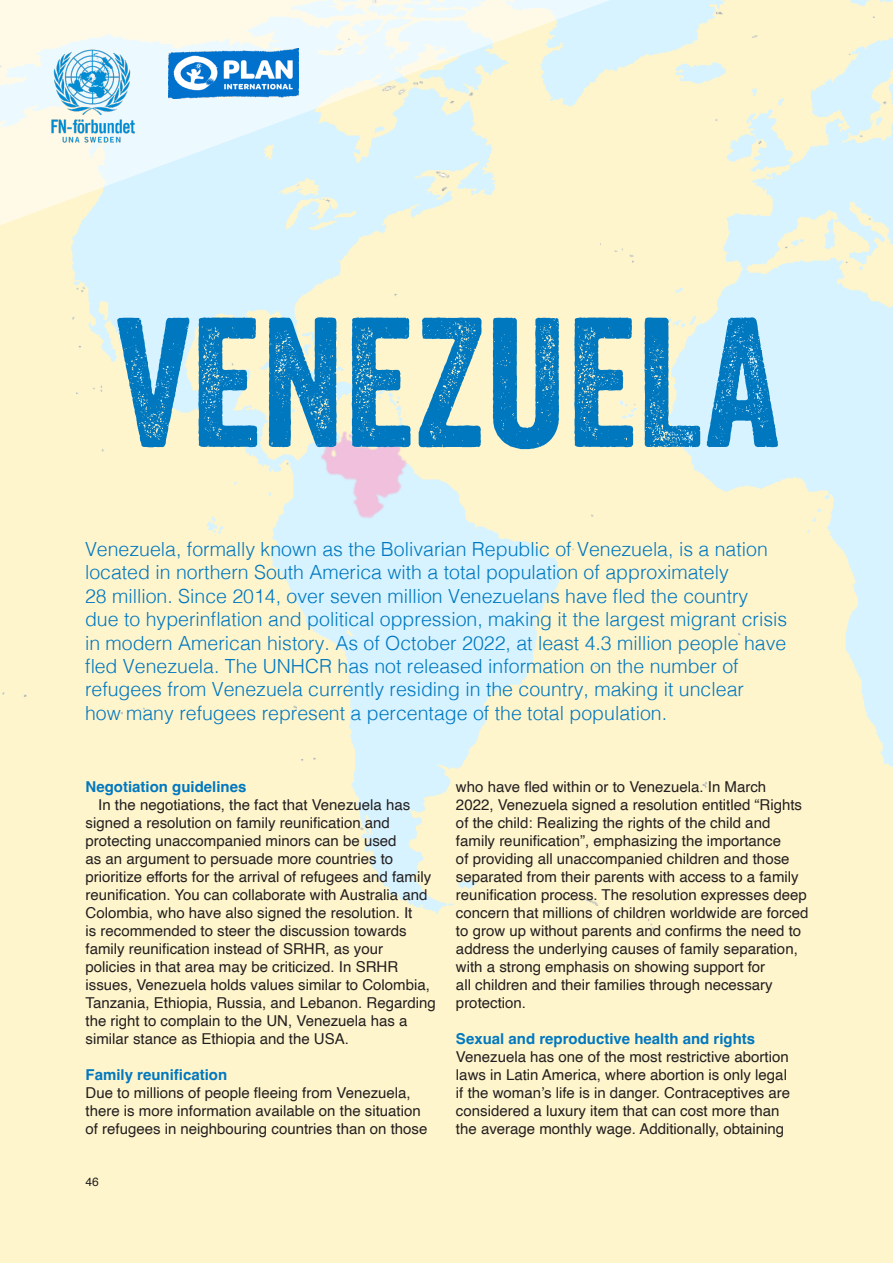
<style>
.page{position:relative;width:893px;height:1263px;background:#fff5cc}
.page>*{position:absolute;margin:0;border:0;box-sizing:border-box;transform-origin:0 0}
.Rubrik_Veneer{font:178.5px "Veneer";color:#0078c0}
.Rubrik_Helvetica_thi{font:300 19.5px/23.4px "Helvetica";color:#0078c0}
.Brödtext_efter_rubri{font:15px/18px "Helvetica";color:#231f20}
.Brödtext{font:15px/18px "Helvetica";color:#231f20}
.Rubrik_Helvetica_Bol{font:700 15px "Helvetica";color:#0078c0}
.t1{font:12px "Helvetica";color:#231f20}
</style>
<div class="page">
<img style="left:2px;top:0;width:891px;height:937px">
<svg style="left:0;top:0;width:808px;height:307px"></svg>
<img style="left:47px;top:47px;width:92px;height:98px">
<img style="left:169px;top:49px;width:129px;height:50px">
<p class="Rubrik_Veneer" style="left:116px;top:274px;width:666px">VENEZUELA</p>
<p class="Rubrik_Helvetica_thi" style="left:85px;top:536px;width:704px">Venezuela, formally known as the Bolivarian Republic of Venezuela, is a nation located in northern South America with a total population of approximately<br>28 million. Since 2014, over seven million Venezuelans have fled the country<br>due to hyperinflation and political oppression, making it the largest migrant crisis in modern American history. As of October 2022, at least 4.3 million people have fled Venezuela. The UNHCR has not released information on the number of refugees from Venezuela currently residing in the country, making it unclear<br>how many refugees represent a percentage of the total population.</p>
<p class="Rubrik_Helvetica_Bol" style="left:86px;top:777px;width:162px">Negotiation guidelines</p>
<p class="Brödtext" style="left:86px;top:796px;width:352px;text-indent:13px">In the negotiations, the fact that Venezuela has signed a resolution on family reunification and protecting unaccompanied minors can be used<br>as an argument to persuade more countries to prioritize efforts for the arrival of refugees and family reunification. You can collaborate with Australia and Colombia, who have also signed the resolution. It<br>is recommended to steer the discussion towards family reunification instead of SRHR, as your policies in that area may be criticized. In SRHR issues, Venezuela holds values similar to Colombia, Tanzania, Ethiopia, Russia, and Lebanon. Regarding the right to complain to the UN, Venezuela has a similar stance as Ethiopia and the USA.</p>
<p class="Rubrik_Helvetica_Bol" style="left:86px;top:1065px;width:143px">Family reunification</p>
<p class="Brödtext_efter_rubri" style="left:86px;top:1084px;width:343px">Due to millions of people fleeing from Venezuela, there is more information available on the situation of refugees in neighbouring countries than on those</p>
<p class="t1" style="left:86px;top:1172px;width:15px">46</p>
<p class="Brödtext_efter_rubri" style="left:456px;top:778px;width:354px">who have fled within or to Venezuela. In March<br>2022, Venezuela signed a resolution entitled “Rights of the child: Realizing the rights of the child and family reunification”, emphasizing the importance<br>of providing all unaccompanied children and those separated from their parents with access to a family reunification process. The resolution expresses deep concern that millions of children worldwide are forced to grow up without parents and confirms the need to address the underlying causes of family separation, with a strong emphasis on showing support for<br>all children and their families through necessary protection.</p>
<p class="Rubrik_Helvetica_Bol" style="left:456px;top:1029px;width:301px">Sexual and reproductive health and rights</p>
<p class="Brödtext_efter_rubri" style="left:456px;top:1048px;width:336px">Venezuela has one of the most restrictive abortion laws in Latin America, where abortion is only legal if the woman’s life is in danger. Contraceptives are considered a luxury item that can cost more than the average monthly wage. Additionally, obtaining</p>
</div>
